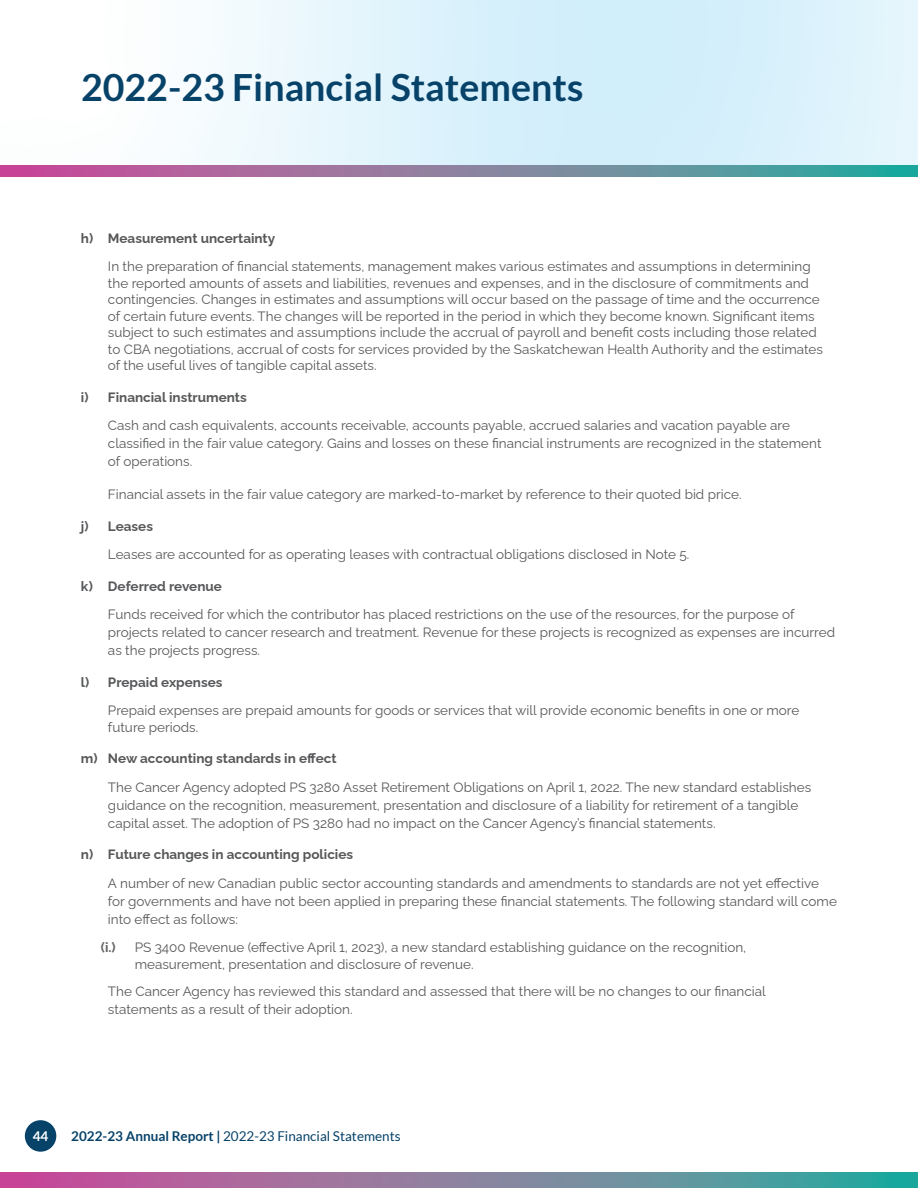
<style>
.page{position:relative;width:918px;height:1188px;background:#fff}
.page>*{position:absolute;margin:0;border:0;box-sizing:border-box;transform-origin:0 0}
.t1{font:700 37.5px "Lato";color:#074269}
.t2{font:13.5px/18px "Raleway";color:#57585a}
.t3{font:700 13.5px "Raleway";color:#57585a}
.t4{font:13.5px "Lato";color:#074269}
.t5{font:700 13.5px "Raleway";color:#676467}
.t6{font:700 13.5px "Lato";color:#fff}
.t7{font:italic 700 13.5px "Raleway";color:#676467}
.s1{font-weight:700}
</style>
<div class="page">
<div style="left:25px;top:1120px;width:31px;height:32px;background:#074269;border-radius:50%"></div>
<svg style="left:0;top:1172px;width:918px;height:16px;background:#847e9e"></svg>
<svg style="left:0;top:165px;width:918px;height:12px;background:#837e9e"></svg>
<h1 class="t1" style="left:81px;top:66px;width:504px">2022-23 Financial Statements</h1>
<p class="t3" style="left:81px;top:227px;width:196px">h) Measurement uncertainty</p>
<p class="t2" style="left:108px;top:257px;width:716px;line-height:16.5px">In the preparation of financial statements, management makes various estimates and assumptions in determining the reported amounts of assets and liabilities, revenues and expenses, and in the disclosure of commitments and contingencies. Changes in estimates and assumptions will occur based on the passage of time and the occurrence of certain future events. The changes will be reported in the period in which they become known. Significant items subject to such estimates and assumptions include the accrual of payroll and benefit costs including those related to CBA negotiations, accrual of costs for services provided by the Saskatchewan Health Authority and the estimates of the useful lives of tangible capital assets.</p>
<p class="t3" style="left:81px;top:386px;width:167px">i) Financial instruments</p>
<p class="t2" style="left:108px;top:415px;width:715px">Cash and cash equivalents, accounts receivable, accounts payable, accrued salaries and vacation payable are classified in the fair value category. Gains and losses on these financial instruments are recognized in the statement of operations.</p>
<p class="t2" style="left:108px;top:484px;width:635px">Financial assets in the fair value category are marked-to-market by reference to their quoted bid price.</p>
<p class="t3" style="left:81px;top:515px;width:74px">j) Leases</p>
<p class="t2" style="left:108px;top:544px;width:583px">Leases are accounted for as operating leases with contractual obligations disclosed in Note 5.</p>
<p class="t3" style="left:81px;top:575px;width:142px">k) Deferred revenue</p>
<p class="t2" style="left:108px;top:604px;width:729px">Funds received for which the contributor has placed restrictions on the use of the resources, for the purpose of projects related to cancer research and treatment. Revenue for these projects is recognized as expenses are incurred as the projects progress.</p>
<p class="t3" style="left:81px;top:671px;width:143px">l) Prepaid expenses</p>
<p class="t2" style="left:108px;top:701px;width:693px;line-height:16.5px">Prepaid expenses are prepaid amounts for goods or services that will provide economic benefits in one or more future periods.</p>
<p class="t3" style="left:81px;top:748px;width:257px">m) New accounting standards in effect</p>
<p class="t2" style="left:108px;top:776px;width:705px">The Cancer Agency adopted PS 3280 Asset Retirement Obligations on April 1, 2022. The new standard establishes guidance on the recognition, measurement, presentation and disclosure of a liability for retirement of a tangible capital asset. The adoption of PS 3280 had no impact on the Cancer Agency’s financial statements.</p>
<p class="t3" style="left:81px;top:844px;width:274px">n) Future changes in accounting policies</p>
<p class="t2" style="left:108px;top:872px;width:730px">A number of new Canadian public sector accounting standards and amendments to standards are not yet effective for governments and have not been applied in preparing these financial statements. The following standard will come into effect as follows:</p>
<p class="t5" style="left:101px;top:937px;width:16px">(i.)</p>
<p class="t7" style="left:108px;top:937px;width:5px">i</p>
<p class="t2" style="left:135px;top:938px;width:613px;line-height:16.5px">PS 3400 Revenue (effective April 1, 2023), a new standard establishing guidance on the recognition, measurement, presentation and disclosure of revenue.</p>
<p class="t2" style="left:108px;top:980px;width:659px">The Cancer Agency has reviewed this standard and assessed that there will be no changes to our financial statements as a result of their adoption.</p>
<p class="t6" style="left:33px;top:1129px;width:17px">44</p>
<p class="t4" style="left:71px;top:1129px;width:331px"><span class="s1">2022-23 Annual Report |</span> 2022-23 Financial Statements</p>
</div>
